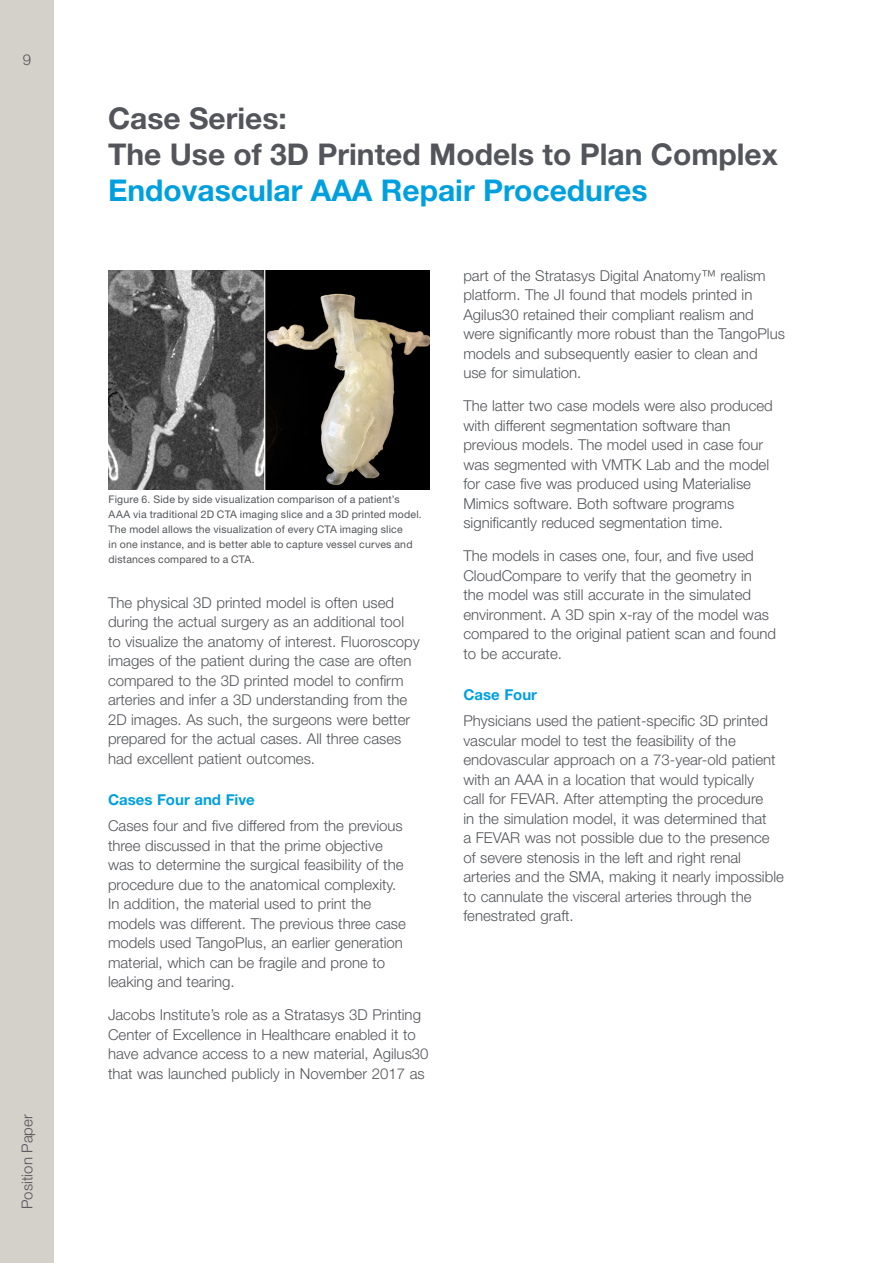
<style>
.page{position:relative;width:893px;height:1263px;background:#fff}
.page>*{position:absolute;margin:0;border:0;box-sizing:border-box;transform-origin:0 0}
.t1{font:700 30px/36px "Helvetica Neue LT Std";color:#54555a}
.t2{font:700 30px "Helvetica Neue LT Std";color:#00a0df}
.t3{font:300 15px/19.5px "Helvetica Neue LT Std";color:#54555a}
.t4{font:700 15px "Helvetica Neue LT Std";color:#00a0df}
.t5{font:10.5px/15px "Helvetica Neue LT Std";letter-spacing:.015em;color:#54555a}
</style>
<div class="page">
<div style="left:0;top:0;width:54px;height:1263px;background:#d4d0ca"></div>
<img style="left:109px;top:270px;width:321px;height:220px">
<p class="t3" style="left:23px;top:49px;width:10px">9</p>
<p class="t3" style="left:17px;top:1209px;width:96px;rotate:-90deg">Position Paper</p>
<h1 class="t1" style="left:108px;top:100px;width:671px">Case Series:<br>The Use of 3D Printed Models to Plan Complex</h1>
<h1 class="t2" style="left:108px;top:172px;width:541px">Endovascular AAA Repair Procedures</h1>
<p class="t5" style="left:109px;top:492px;width:315px">Figure 6. Side by side visualization comparison of a patient’s AAA via traditional 2D CTA imaging slice and a 3D printed model.<br>The model allows the visualization of every CTA imaging slice<br>in one instance, and is better able to capture vessel curves and distances compared to a CTA.</p>
<p class="t3" style="left:108px;top:592px;width:313px">The physical 3D printed model is often used during the actual surgery as an additional tool to visualize the anatomy of interest. Fluoroscopy images of the patient during the case are often compared to the 3D printed model to confirm arteries and infer a 3D understanding from the 2D images. As such, the surgeons were better prepared for the actual cases. All three cases had excellent patient outcomes.</p>
<p class="t4" style="left:108px;top:790px;width:148px">Cases Four and Five</p>
<p class="t3" style="left:108px;top:816px;width:299px">Cases four and five differed from the previous three discussed in that the prime objective was to determine the surgical feasibility of the procedure due to the anatomical complexity.<br>In addition, the material used to print the models was different. The previous three case models used TangoPlus, an earlier generation material, which can be fragile and prone to leaking and tearing.</p>
<p class="t3" style="left:108px;top:1005px;width:322px">Jacobs Institute’s role as a Stratasys 3D Printing Center of Excellence in Healthcare enabled it to have advance access to a new material, Agilus30 that was launched publicly in November 2017 as</p>
<p class="t3" style="left:463px;top:265px;width:323px">part of the Stratasys Digital Anatomy™ realism platform. The JI found that models printed in Agilus30 retained their compliant realism and were significantly more robust than the TangoPlus models and subsequently easier to clean and<br>use for simulation.</p>
<p class="t3" style="left:463px;top:396px;width:311px">The latter two case models were also produced with different segmentation software than previous models. The model used in case four was segmented with VMTK Lab and the model for case five was produced using Materialise Mimics software. Both software programs significantly reduced segmentation time.</p>
<p class="t3" style="left:463px;top:546px;width:314px">The models in cases one, four, and five used CloudCompare to verify that the geometry in<br>the model was still accurate in the simulated environment. A 3D spin x-ray of the model was compared to the original patient scan and found to be accurate.</p>
<p class="t4" style="left:463px;top:685px;width:75px">Case Four</p>
<p class="t3" style="left:463px;top:711px;width:322px">Physicians used the patient-specific 3D printed vascular model to test the feasibility of the endovascular approach on a 73-year-old patient with an AAA in a location that would typically<br>call for FEVAR. After attempting the procedure<br>in the simulation model, it was determined that<br>a FEVAR was not possible due to the presence of severe stenosis in the left and right renal arteries and the SMA, making it nearly impossible to cannulate the visceral arteries through the fenestrated graft.</p>
</div>
